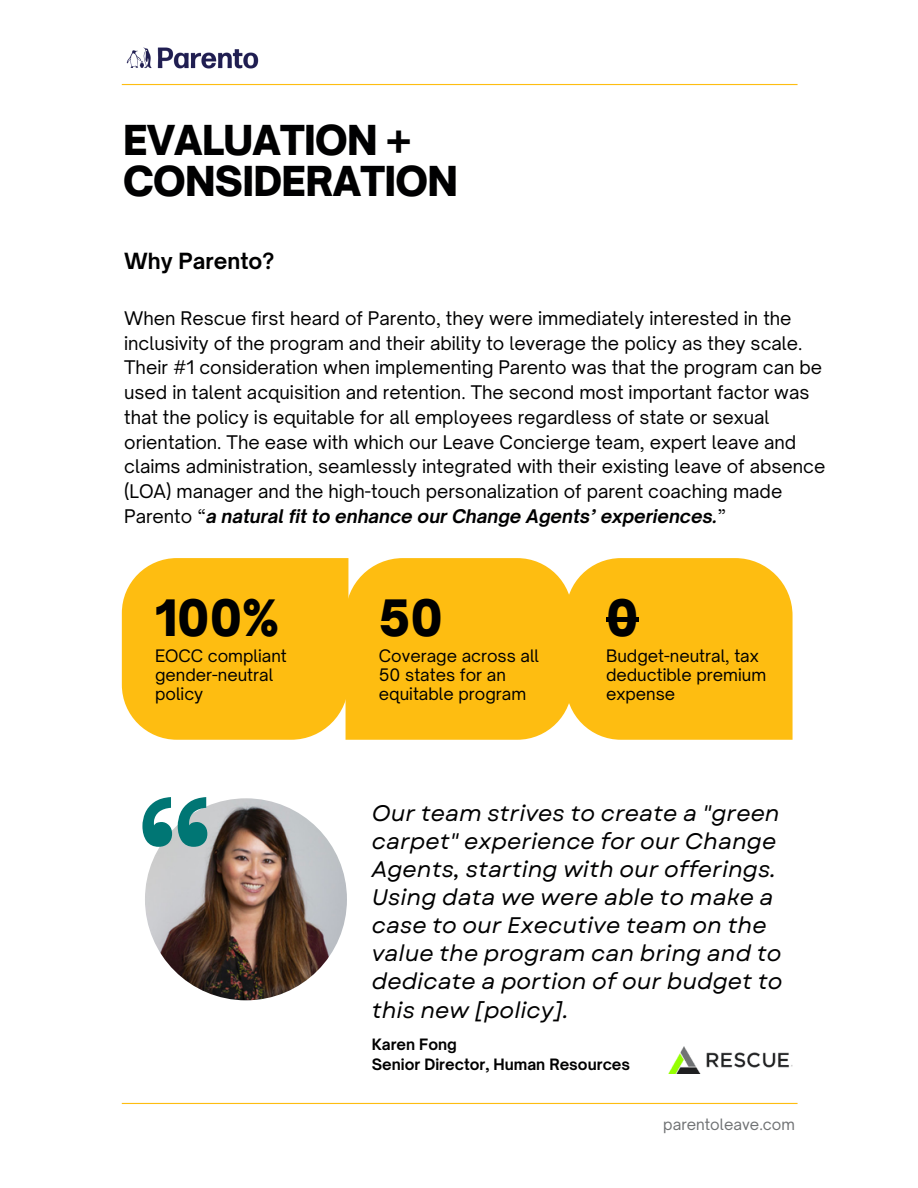
<style>
.page{position:relative;width:918px;height:1188px;background:#fff}
.page>*{position:absolute;margin:0;border:0;box-sizing:border-box;transform-origin:0 0}
.t1{font:700 156px "Open Sauce One";color:#007674}
.t2{font:900 48px "Open Sauce One";color:#000}
.t3{font:900 39.45px/41.2px "Open Sauce One";letter-spacing:-.02em;color:#000001}
.t4{font:italic 22.5px/28.2px "Garet";color:#000001}
.t5{font:700 21.3px "Open Sauce One";color:#000001}
.t6{font:18px/24.8px "Open Sauce One";color:#000001}
.t7{font:16.5px/19.2px "Open Sauce One";color:#000001}
.t8{font:700 15px/20.2px "Open Sauce One";color:#000001}
.t9{font:15px "Open Sauce One";color:#707274}
.s1{font-weight:700;font-style:italic}
</style>
<div class="page">
<hr style="left:122px;top:84px;width:676px;height:1px;background:#febd11">
<hr style="left:122px;top:1103px;width:676px;height:1px;background:#febd11">
<img style="left:126px;top:47px;width:133px;height:22px">
<img style="left:145px;top:798px;width:202px;height:202px;border-radius:50%">
<div style="left:122px;top:558px;width:671px;height:181px;background:#febd11"></div>
<hr style="left:606px;top:618px;width:33px;height:4px;background:#000">
<img style="left:669px;top:1047px;width:124px;height:27px">
<h3 class="t3" style="left:123px;top:119px;width:336px">EVALUATION +<br>CONSIDERATION</h3>
<p class="t5" style="left:124px;top:247px;width:152px">Why Parento?</p>
<p class="t6" style="left:124px;top:306px;width:703px">When Rescue first heard of Parento, they were immediately interested in the inclusivity of the program and their ability to leverage the policy as they scale.<br>Their #1 consideration when implementing Parento was that the program can be used in talent acquisition and retention. The second most important factor was that the policy is equitable for all employees regardless of state or sexual orientation. The ease with which our Leave Concierge team, expert leave and claims administration, seamlessly integrated with their existing leave of absence (LOA) manager and the high-touch personalization of parent coaching made Parento “<span class="s1">a natural fit to enhance our Change Agents’ experiences.</span>”</p>
<h2 class="t2" style="left:155px;top:588px;width:126px">100%</h2>
<p class="t7" style="left:155px;top:646px;width:133px">EOCC compliant gender-neutral policy</p>
<h1 class="t1" style="left:134px;top:762px;width:85px">“</h1>
<h2 class="t2" style="left:379px;top:588px;width:66px">50</h2>
<p class="t7" style="left:379px;top:646px;width:162px">Coverage across all<br>50 states for an equitable program</p>
<h2 class="t2" style="left:606px;top:588px;width:34px">0</h2>
<p class="t7" style="left:606px;top:646px;width:162px">Budget-neutral, tax deductible premium expense</p>
<p class="t4" style="left:372px;top:799px;width:412px">Our team strives to create a "green carpet" experience for our Change<br>Agents, starting with our offerings.<br>Using data we were able to make a case to our Executive team on the value the program can bring and to dedicate a portion of our budget to this new [policy].</p>
<p class="t8" style="left:372px;top:1034px;width:260px">Karen Fong<br>Senior Director, Human Resources</p>
<p class="t9" style="left:663px;top:1115px;width:133px">parentoleave.com</p>
</div>
